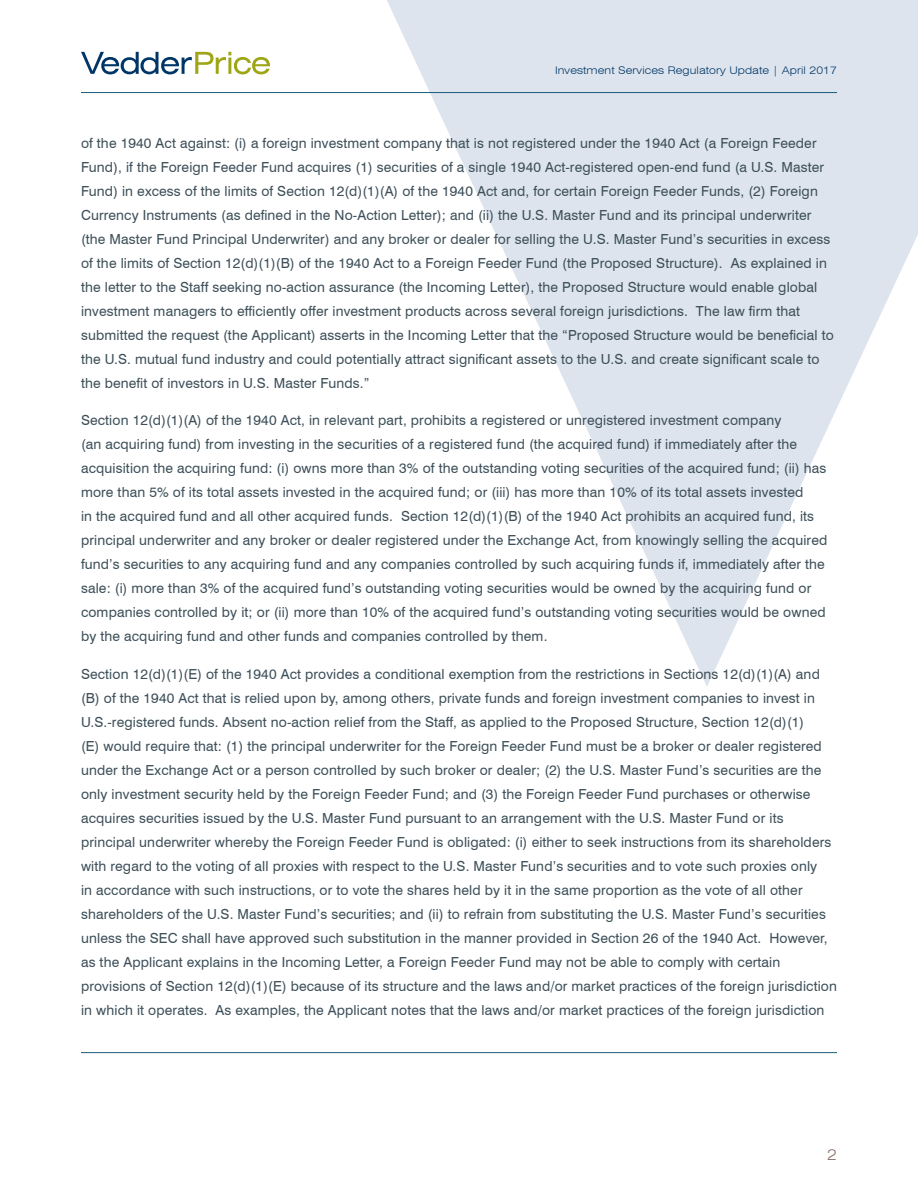
<style>
.page{position:relative;width:918px;height:1188px;background:#fff}
.page>*{position:absolute;margin:0;border:0;box-sizing:border-box;transform-origin:0 0}
.t1{font:300 expanded 15px "Swiss 721 BT";color:#877269}
.Main_Body_text{font:13.8px/24px "Swiss 721 BT";letter-spacing:.01em;color:#3d4f59}
.t2{font:300 expanded 10.5px "Swiss 721 BT";letter-spacing:.01em;color:#003667}
</style>
<div class="page">
<svg style="left:351px;top:0;width:567px;height:686px;fill:#dde4ed"></svg>
<svg style="left:81px;top:52px;width:189px;height:22px"></svg>
<hr style="left:81px;top:1052px;width:756px;height:1px;background:#1a5c7d">
<hr style="left:81px;top:92px;width:756px;height:1px;background:#1a5c7d">
<p class="t2" style="left:555px;top:64px;width:283px">Investment Services Regulatory Update | April 2017</p>
<p class="Main_Body_text" style="left:81px;top:131px;width:754px">of the 1940 Act against: (i) a foreign investment company that is not registered under the 1940 Act (a Foreign Feeder Fund), if the Foreign Feeder Fund acquires (1) securities of a single 1940 Act-registered open-end fund (a U.S. Master Fund) in excess of the limits of Section 12(d)(1)(A) of the 1940 Act and, for certain Foreign Feeder Funds, (2) Foreign Currency Instruments (as defined in the No-Action Letter); and (ii) the U.S. Master Fund and its principal underwriter (the Master Fund Principal Underwriter) and any broker or dealer for selling the U.S. Master Fund’s securities in excess of the limits of Section 12(d)(1)(B) of the 1940 Act to a Foreign Feeder Fund (the Proposed Structure). As explained in the letter to the Staff seeking no-action assurance (the Incoming Letter), the Proposed Structure would enable global investment managers to efficiently offer investment products across several foreign jurisdictions. The law firm that submitted the request (the Applicant) asserts in the Incoming Letter that the “Proposed Structure would be beneficial to the U.S. mutual fund industry and could potentially attract significant assets to the U.S. and create significant scale to the benefit of investors in U.S. Master Funds.”</p>
<p class="Main_Body_text" style="left:81px;top:408px;width:748px">Section 12(d)(1)(A) of the 1940 Act, in relevant part, prohibits a registered or unregistered investment company<br>(an acquiring fund) from investing in the securities of a registered fund (the acquired fund) if immediately after the acquisition the acquiring fund: (i) owns more than 3% of the outstanding voting securities of the acquired fund; (ii) has more than 5% of its total assets invested in the acquired fund; or (iii) has more than 10% of its total assets invested<br>in the acquired fund and all other acquired funds. Section 12(d)(1)(B) of the 1940 Act prohibits an acquired fund, its principal underwriter and any broker or dealer registered under the Exchange Act, from knowingly selling the acquired fund’s securities to any acquiring fund and any companies controlled by such acquiring funds if, immediately after the sale: (i) more than 3% of the acquired fund’s outstanding voting securities would be owned by the acquiring fund or companies controlled by it; or (ii) more than 10% of the acquired fund’s outstanding voting securities would be owned by the acquiring fund and other funds and companies controlled by them.</p>
<p class="Main_Body_text" style="left:81px;top:662px;width:758px">Section 12(d)(1)(E) of the 1940 Act provides a conditional exemption from the restrictions in Sections 12(d)(1)(A) and (B) of the 1940 Act that is relied upon by, among others, private funds and foreign investment companies to invest in U.S.-registered funds. Absent no-action relief from the Staff, as applied to the Proposed Structure, Section 12(d)(1)<br>(E) would require that: (1) the principal underwriter for the Foreign Feeder Fund must be a broker or dealer registered under the Exchange Act or a person controlled by such broker or dealer; (2) the U.S. Master Fund’s securities are the only investment security held by the Foreign Feeder Fund; and (3) the Foreign Feeder Fund purchases or otherwise acquires securities issued by the U.S. Master Fund pursuant to an arrangement with the U.S. Master Fund or its principal underwriter whereby the Foreign Feeder Fund is obligated: (i) either to seek instructions from its shareholders with regard to the voting of all proxies with respect to the U.S. Master Fund’s securities and to vote such proxies only<br>in accordance with such instructions, or to vote the shares held by it in the same proportion as the vote of all other shareholders of the U.S. Master Fund’s securities; and (ii) to refrain from substituting the U.S. Master Fund’s securities unless the SEC shall have approved such substitution in the manner provided in Section 26 of the 1940 Act. However, as the Applicant explains in the Incoming Letter, a Foreign Feeder Fund may not be able to comply with certain provisions of Section 12(d)(1)(E) because of its structure and the laws and/or market practices of the foreign jurisdiction in which it operates. As examples, the Applicant notes that the laws and/or market practices of the foreign jurisdiction</p>
<p class="t1" style="left:827px;top:1146px;width:11px">2</p>
</div>
